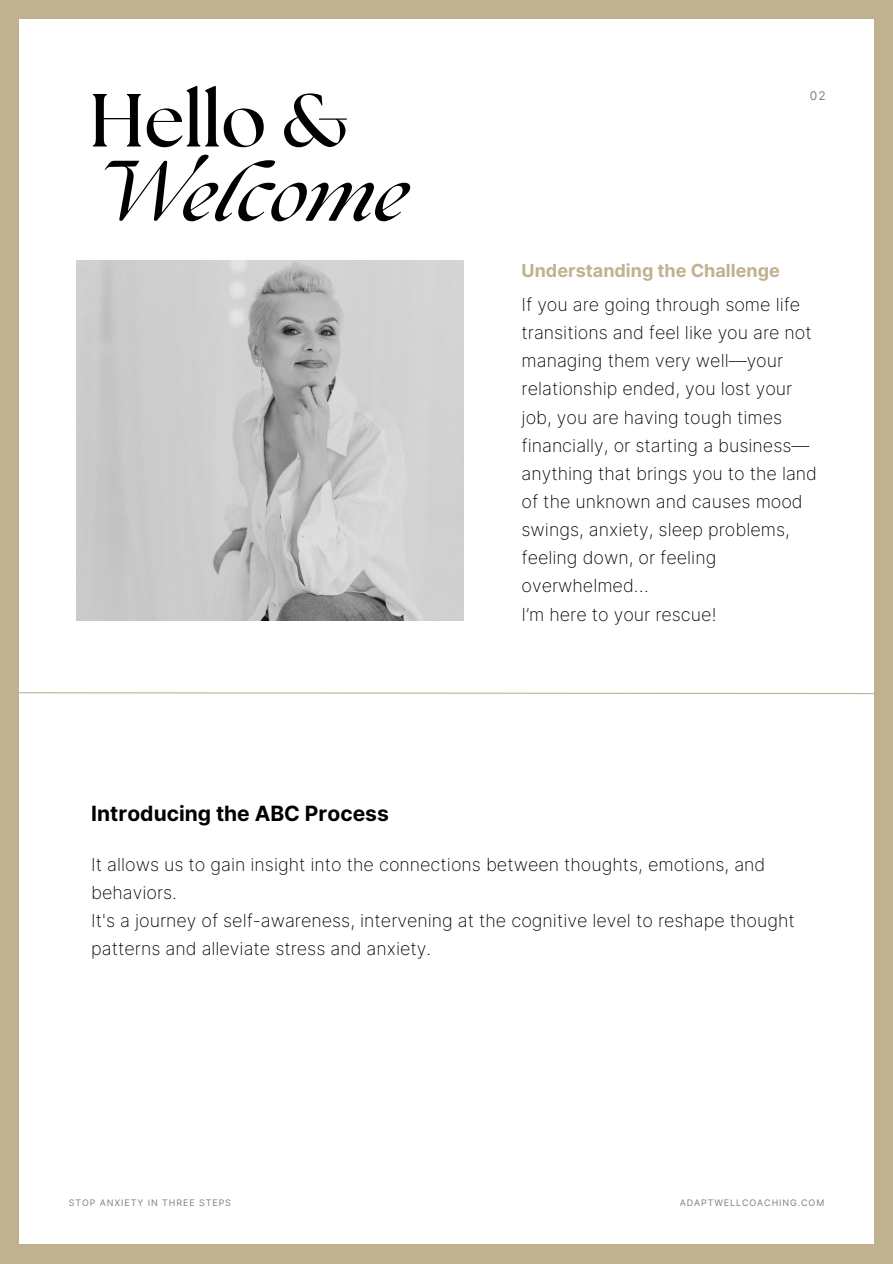
<style>
.page{position:relative;width:893px;height:1264px;background:#fff}
.page>*{position:absolute;margin:0;border:0;box-sizing:border-box;transform-origin:0 0}
.t1{font:italic 700 75px/74.2px "The Seasons";color:#000}
.t2{font:700 21px "Inter";color:#000}
.t3{font:200 18px/28.2px "Inter";color:#000}
.t4{font:700 18px "Inter";color:#c1b28f}
.t5{font:12px "Inter";color:#7f7f7f}
.t6{font:9px "Inter";letter-spacing:.1em;color:#7f7f7f}
.s1{font-style:normal}
</style>
<div class="page">
<div style="left:0;top:0;width:892px;height:1263px;background:#c1b28f"></div>
<div style="left:19px;top:19px;width:854px;height:1224px;background:#fff"></div>
<svg style="left:19px;top:691px;width:855px;height:3px"></svg>
<img style="left:77px;top:260px;width:387px;height:360px">
<h1 class="t1" style="left:89px;top:89px;width:319px"><span class="s1">Hello &amp;<br></span>Welcome</h1>
<h3 class="t2" style="left:91px;top:800px;width:299px">Introducing the ABC Process</h3>
<h2 class="t5" style="left:809px;top:89px;width:17px">02</h2>
<p class="t4" style="left:521px;top:259px;width:260px">Understanding the Challenge</p>
<h4 class="t3" style="left:521px;top:290px;width:297px">If you are going through some life transitions and feel like you are not managing them very well—your relationship ended, you lost your job, you are having tough times financially, or starting a business— anything that brings you to the land of the unknown and causes mood swings, anxiety, sleep problems, feeling down, or feeling overwhelmed…</h4>
<h4 class="t3" style="left:521px;top:600px;width:196px">I’m here to your rescue!</h4>
<p class="t3" style="left:91px;top:849px;width:675px">It allows us to gain insight into the connections between thoughts, emotions, and behaviors.</p>
<p class="t3" style="left:91px;top:906px;width:705px">It's a journey of self-awareness, intervening at the cognitive level to reshape thought patterns and alleviate stress and anxiety.</p>
<h4 class="t6" style="left:69px;top:1197px;width:164px">STOP ANXIETY IN THREE STEPS</h4>
<h4 class="t6" style="left:679px;top:1197px;width:146px">ADAPTWELLCOACHING.COM</h4>
</div>
